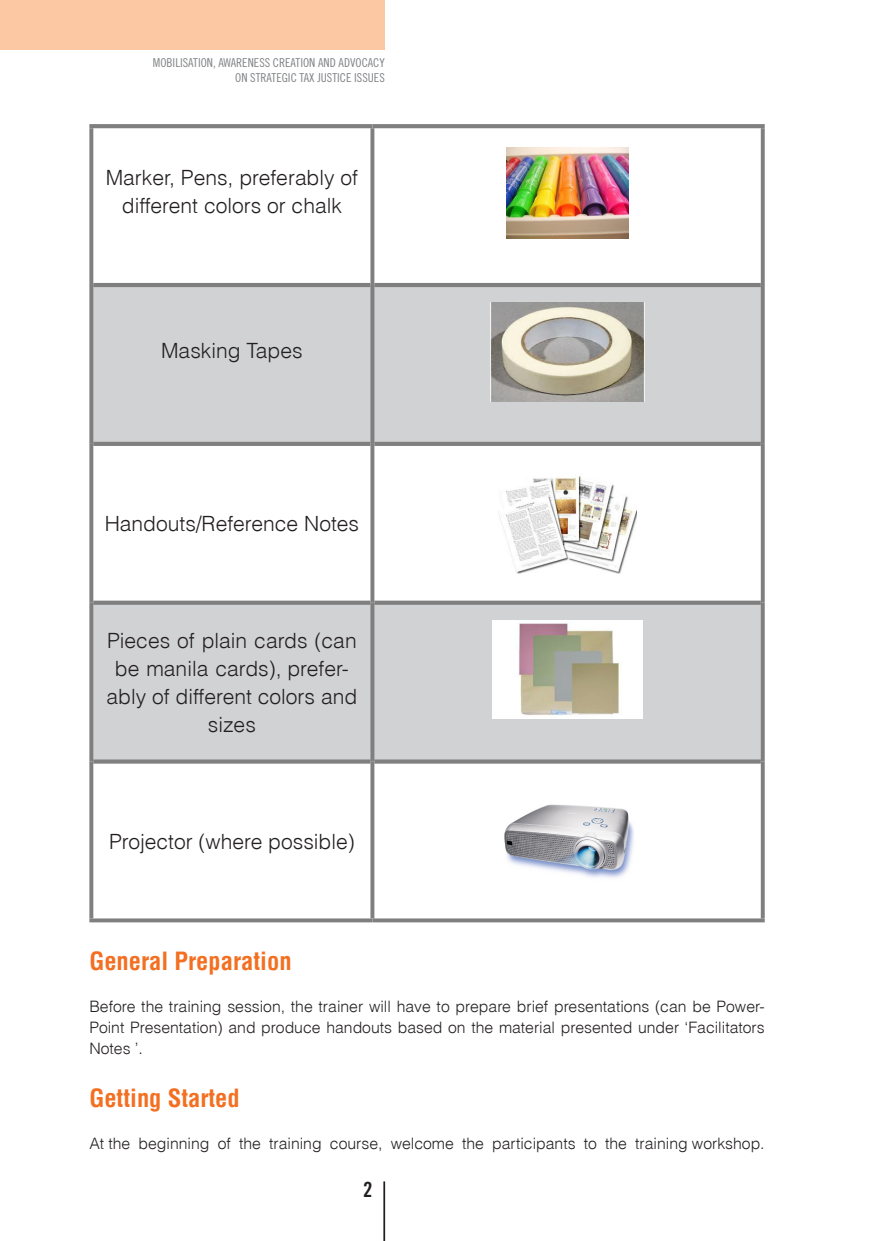
<style>
.page{position:relative;width:874px;height:1241px;background:#fff}
.page>*{position:absolute;margin:0;border:0;box-sizing:border-box;transform-origin:0 0}
.SBHED{font:24.5px "Switzerland Condensed";color:#f36f21}
.BD_TXT{font:21px/28px "Switzerland Light Plain";color:#231f20;text-align:center}
.t1{font:21px "Trade Gothic Bold Cond Twenty";color:#231f20}
.BD_TXT-2{font:15.75px/21px "Switzerland Light Plain";color:#231f20;text-align:justify}
.t2{font:12.25px/14.7px "Trade Gothic Cond Eighteen";color:#808285;text-align:right}
</style>
<div class="page">
<div style="left:0;top:0;width:384px;height:50px;background:#fcc8a3"></div>
<hr style="left:383px;top:1181px;width:2px;height:59px;background:#231f20">
<svg style="left:93px;top:287px;width:667px;height:472px;fill:#d1d2d4"></svg>
<hr style="left:89px;top:124px;width:283px;height:4px;background:#7f7f7f">
<hr style="left:372px;top:124px;width:392px;height:4px;background:#7f7f7f">
<hr style="left:93px;top:283px;width:277px;height:4px;background:#7f7f7f">
<hr style="left:374px;top:283px;width:386px;height:4px;background:#7f7f7f">
<div style="left:93px;top:441px;width:277px;height:5px;background:#7f7f7f"></div>
<div style="left:374px;top:441px;width:386px;height:5px;background:#7f7f7f"></div>
<svg style="left:93px;top:600px;width:277px;height:4px"></svg>
<svg style="left:374px;top:600px;width:386px;height:4px;background:#939393"></svg>
<svg style="left:93px;top:759px;width:277px;height:4px"></svg>
<svg style="left:374px;top:759px;width:386px;height:4px;background:#888989"></svg>
<svg style="left:89px;top:918px;width:283px;height:4px"></svg>
<svg style="left:372px;top:918px;width:392px;height:4px;background:#8d8d8d"></svg>
<svg style="left:89px;top:128px;width:4px;height:157px"></svg>
<svg style="left:89px;top:285px;width:4px;height:159px"></svg>
<svg style="left:89px;top:444px;width:4px;height:158px"></svg>
<svg style="left:89px;top:602px;width:4px;height:159px"></svg>
<svg style="left:89px;top:761px;width:4px;height:157px"></svg>
<svg style="left:370px;top:128px;width:4px;height:157px"></svg>
<svg style="left:760px;top:128px;width:4px;height:157px"></svg>
<svg style="left:370px;top:285px;width:4px;height:159px"></svg>
<svg style="left:760px;top:285px;width:4px;height:159px"></svg>
<svg style="left:370px;top:444px;width:4px;height:158px"></svg>
<svg style="left:760px;top:444px;width:4px;height:158px"></svg>
<svg style="left:370px;top:602px;width:4px;height:159px"></svg>
<svg style="left:760px;top:602px;width:4px;height:159px"></svg>
<svg style="left:370px;top:761px;width:4px;height:157px"></svg>
<svg style="left:760px;top:761px;width:4px;height:157px"></svg>
<img style="left:506px;top:147px;width:122px;height:92px">
<img style="left:490px;top:302px;width:154px;height:99px">
<img style="left:498px;top:473px;width:138px;height:100px">
<img style="left:492px;top:620px;width:150px;height:98px">
<img style="left:504px;top:804px;width:130px;height:74px">
<p class="t2" style="left:153px;top:55px;width:233px">MOBILISATION, AWARENESS CREATION AND ADVOCACY<br>ON STRATEGIC TAX JUSTICE ISSUES</p>
<p class="BD_TXT" style="left:106px;top:163px;width:254px">Marker, Pens, preferably of different colors or chalk</p>
<p class="BD_TXT" style="left:161px;top:336px;width:143px">Masking Tapes</p>
<p class="BD_TXT" style="left:105px;top:509px;width:256px">Handouts/Reference Notes</p>
<p class="BD_TXT" style="left:106px;top:625px;width:252px">Pieces of plain cards (can be manila cards), prefer&shy;ably of different colors and sizes</p>
<p class="BD_TXT" style="left:109px;top:826px;width:247px">Projector (where possible)</p>
<p class="SBHED" style="left:89px;top:946px;width:204px">General Preparation</p>
<p class="BD_TXT-2" style="left:89px;top:995px;width:676px">Before the training session, the trainer will have to prepare brief presentations (can be Power-Point Presentation) and produce handouts based on the material presented under ‘Facilitators Notes ’.</p>
<p class="SBHED" style="left:89px;top:1082px;width:152px">Getting Started</p>
<p class="BD_TXT-2" style="left:89px;top:1131px;width:676px">At the beginning of the training course, welcome the participants to the training workshop.</p>
<h2 class="t1" style="left:363px;top:1176px;width:11px">2</h2>
</div>
